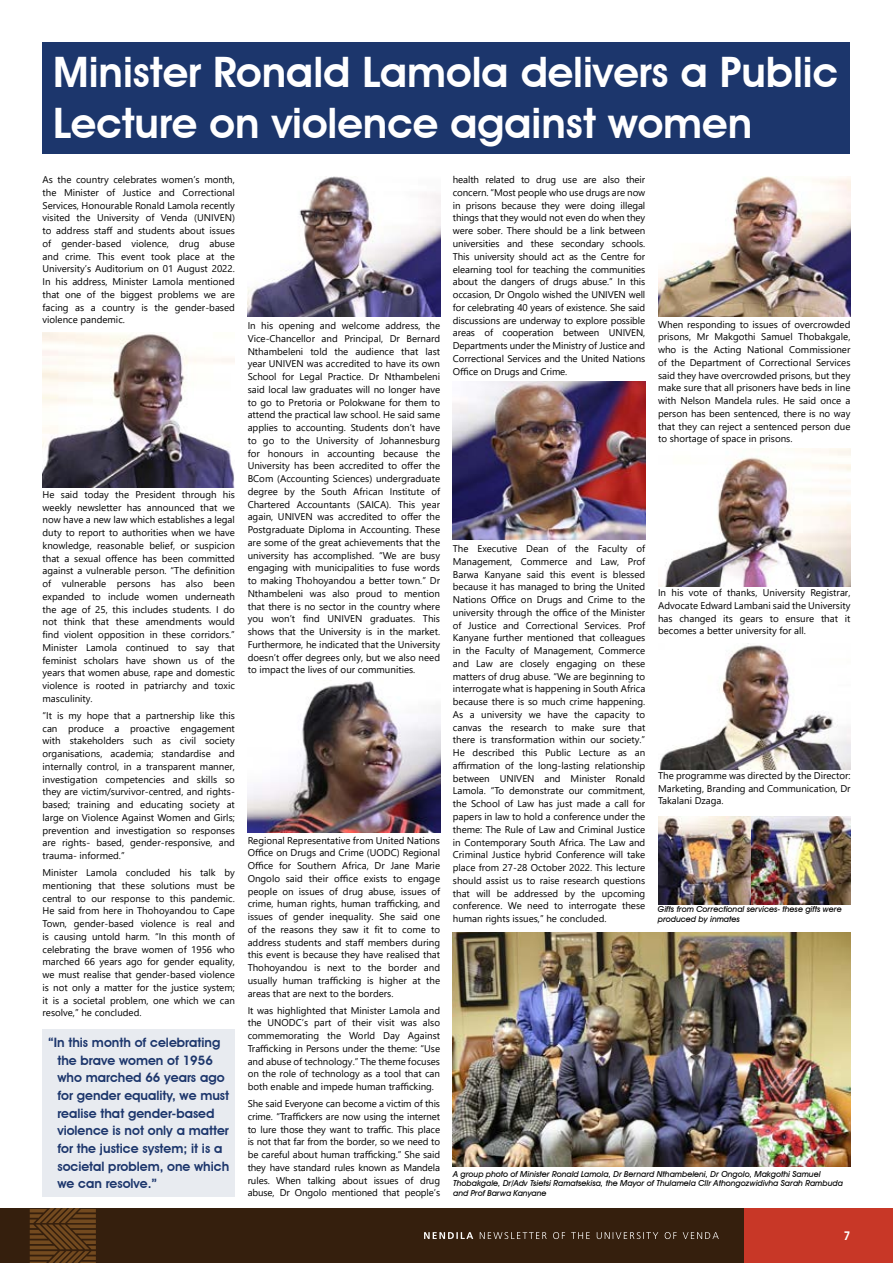
<style>
.page{position:relative;width:893px;height:1263px;background:#fff}
.page>*{position:absolute;margin:0;border:0;box-sizing:border-box;transform-origin:0 0}
.t1{font:600 42px/50.4px "Avant Garde IT Cby BT";color:#fff}
.t2{font:600 12.9px/17.7px "Avant Garde IT Cby BT";color:#1c366c}
.t3{font:600 12px "Avant Garde IT Cby BT";color:#fff}
.t4{font:9.75px/12.8px "Segoe UI";color:#000;text-align:justify}
.t5{font:italic 500 8.25px/9.9px "Avant Garde IT Cby BT";color:#000}
</style>
<div class="page">
<div style="left:732px;top:1208px;width:161px;height:55px;background:#c83727"></div>
<div style="left:0;top:1208px;width:743px;height:55px;background:#351f0d"></div>
<svg style="left:424px;top:1232px;width:49px;height:7px"></svg>
<svg style="left:480px;top:1232px;width:239px;height:7px"></svg>
<svg style="left:30px;top:1208px;width:66px;height:55px"></svg>
<div style="left:43px;top:1029px;width:192px;height:167px;background:#e8ebf0"></div>
<div style="left:43px;top:43px;width:807px;height:111px;background:#1c366c"></div>
<img style="left:43px;top:332px;width:192px;height:155px">
<img style="left:248px;top:176px;width:192px;height:141px">
<img style="left:248px;top:681px;width:192px;height:151px">
<img style="left:453px;top:381px;width:192px;height:158px">
<img style="left:658px;top:176px;width:192px;height:141px">
<img style="left:658px;top:449px;width:192px;height:137px">
<img style="left:659px;top:643px;width:191px;height:126px">
<img style="left:453px;top:933px;width:397px;height:234px">
<img style="left:658px;top:816px;width:193px;height:89px">
<h1 class="t1" style="left:53px;top:47px;width:786px">Minister Ronald Lamola delivers a Public<br>Lecture on violence against women</h1>
<p class="t4" style="left:43px;top:172px;width:194px">As the country celebrates women’s month, the Minister of Justice and Correctional Services, Honourable Ronald Lamola recently visited the University of Venda (UNIVEN) to address staff and students about issues of gender-based violence, drug abuse and crime. This event took place at the University’s Auditorium on 01 August 2022.<br>In his address, Minister Lamola mentioned that one of the biggest problems we are facing as a country is the gender-based violence pandemic.</p>
<p class="t4" style="left:453px;top:173px;width:194px">health related to drug use are also their concern. “Most people who use drugs are now in prisons because they were doing illegal things that they would not even do when they were sober. There should be a link between universities and these secondary schools.<br>This university should act as the Centre for elearning tool for teaching the communities about the dangers of drugs abuse.” In this occasion, Dr Ongolo wished the UNIVEN well for celebrating 40 years of existence. She said discussions are underway to explore possible areas of cooperation between UNIVEN, Departments under the Ministry of Justice and Correctional Services and the United Nations Office on Drugs and Crime.</p>
<p class="t4" style="left:658px;top:317px;width:194px">When responding to issues of overcrowded prisons, Mr Makgothi Samuel Thobakgale, who is the Acting National Commissioner of the Department of Correctional Services said they have overcrowded prisons, but they make sure that all prisoners have beds in line with Nelson Mandela rules. He said once a person has been sentenced, there is no way that they can reject a sentenced person due to shortage of space in prisons.</p>
<p class="t4" style="left:248px;top:318px;width:194px">In his opening and welcome address, the Vice-Chancellor and Principal, Dr Bernard Nthambeleni told the audience that last year UNIVEN was accredited to have its own School for Legal Practice. Dr Nthambeleni said local law graduates will no longer have to go to Pretoria or Polokwane for them to attend the practical law school. He said same applies to accounting. Students don’t have to go to the University of Johannesburg for honours in accounting because the University has been accredited to offer the BCom (Accounting Sciences) undergraduate degree by the South African Institute of Chartered Accountants (SAICA). This year again, UNIVEN was accredited to offer the Postgraduate Diploma in Accounting. These are some of the great achievements that the university has accomplished. “We are busy engaging with municipalities to fuse words to making Thohoyandou a better town.” Dr Nthambeleni was also proud to mention that there is no sector in the country where you won’t find UNIVEN graduates. This shows that the University is in the market.<br>Furthermore, he indicated that the University doesn’t offer degrees only, but we also need to impact the lives of our communities.</p>
<p class="t4" style="left:43px;top:487px;width:194px">He said today the President through his weekly newsletter has announced that we now have a new law which establishes a legal duty to report to authorities when we have knowledge, reasonable belief, or suspicion that a sexual offence has been committed against a vulnerable person. “The definition of vulnerable persons has also been expanded to include women underneath the age of 25, this includes students. I do not think that these amendments would find violent opposition in these corridors.” Minister Lamola continued to say that feminist scholars have shown us of the years that women abuse, rape and domestic violence is rooted in patriarchy and toxic masculinity.</p>
<p class="t4" style="left:43px;top:708px;width:194px">“It is my hope that a partnership like this can produce a proactive engagement with stakeholders such as civil society organisations, academia; standardise and internally control, in a transparent manner, investigation competencies and skills so they are victim/survivor-centred, and rights&shy;based; training and educating society at large on Violence Against Women and Girls; prevention and investigation so responses are rights- based, gender-responsive, and trauma- informed.”</p>
<p class="t4" style="left:43px;top:865px;width:194px">Minister Lamola concluded his talk by mentioning that these solutions must be central to our response to this pandemic.<br>He said from here in Thohoyandou to Cape Town, gender-based violence is real and is causing untold harm. “In this month of celebrating the brave women of 1956 who marched 66 years ago for gender equality, we must realise that gender-based violence is not only a matter for the justice system; it is a societal problem, one which we can resolve,” he concluded.</p>
<p class="t4" style="left:453px;top:541px;width:194px">The Executive Dean of the Faculty of Management, Commerce and Law, Prof Barwa Kanyane said this event is blessed because it has managed to bring the United Nations Office on Drugs and Crime to the university through the office of the Minister of Justice and Correctional Services. Prof Kanyane further mentioned that colleagues in the Faculty of Management, Commerce and Law are closely engaging on these matters of drug abuse. “We are beginning to interrogate what is happening in South Africa because there is so much crime happening.<br>As a university we have the capacity to canvas the research to make sure that there is transformation within our society.” He described this Public Lecture as an affirmation of the long-lasting relationship between UNIVEN and Minister Ronald Lamola. “To demonstrate our commitment, the School of Law has just made a call for papers in law to hold a conference under the theme: The Rule of Law and Criminal Justice in Contemporary South Africa. The Law and Criminal Justice hybrid Conference will take place from 27-28 October 2022. This lecture should assist us to raise research questions that will be addressed by the upcoming conference. We need to interrogate these human rights issues,” he concluded.</p>
<p class="t4" style="left:658px;top:585px;width:194px">In his vote of thanks, University Registrar, Advocate Edward Lambani said the University has changed its gears to ensure that it becomes a better university for all.</p>
<p class="t4" style="left:658px;top:768px;width:194px">The programme was directed by the Director:<br>Marketing, Branding and Communication, Dr Takalani Dzaga.</p>
<p class="t4" style="left:248px;top:833px;width:194px">Regional Representative from United Nations Office on Drugs and Crime (UODC) Regional Office for Southern Africa, Dr Jane Marie Ongolo said their office exists to engage people on issues of drug abuse, issues of crime, human rights, human trafficking, and issues of gender inequality. She said one of the reasons they saw it fit to come to address students and staff members during this event is because they have realised that Thohoyandou is next to the border and usually human trafficking is higher at the areas that are next to the borders.</p>
<p class="t4" style="left:248px;top:1003px;width:194px">It was highlighted that Minister Lamola and the UNODC’s part of their visit was also commemorating the World Day Against Trafficking in Persons under the theme: “Use and abuse of technology.” The theme focuses on the role of technology as a tool that can both enable and impede human trafficking.</p>
<p class="t4" style="left:248px;top:1096px;width:194px">She said Everyone can become a victim of this crime. “Traffickers are now using the internet to lure those they want to traffic. This place is not that far from the border, so we need to be careful about human trafficking.” She said they have standard rules known as Mandela rules. When talking about issues of drug abuse, Dr Ongolo mentioned that people’s</p>
<p class="t5" style="left:658px;top:904px;width:185px">Gifts from Correctional services- these gifts were produced by inmates</p>
<h2 class="t2" style="left:57px;top:1033px;width:173px;text-indent:-9px">“In this month of celebrating the brave women of 1956 who marched 66 years ago for gender equality, we must realise that gender-based violence is not only a matter for the justice system; it is a societal problem, one which we can resolve.”</h2>
<p class="t5" style="left:453px;top:1168px;width:391px">A group photo of Minister Ronald Lamola, Dr Bernard Nthambeleni, Dr Ongolo, Makgothi Samuel<br>Thobakgale, Dr/Adv Tsietsi Ramatsekisa, the Mayor of Thulamela Cllr Athongozwidivha Sarah Rambuda and Prof Barwa Kanyane</p>
<p class="t3" style="left:844px;top:1228px;width:8px">7</p>
</div>
